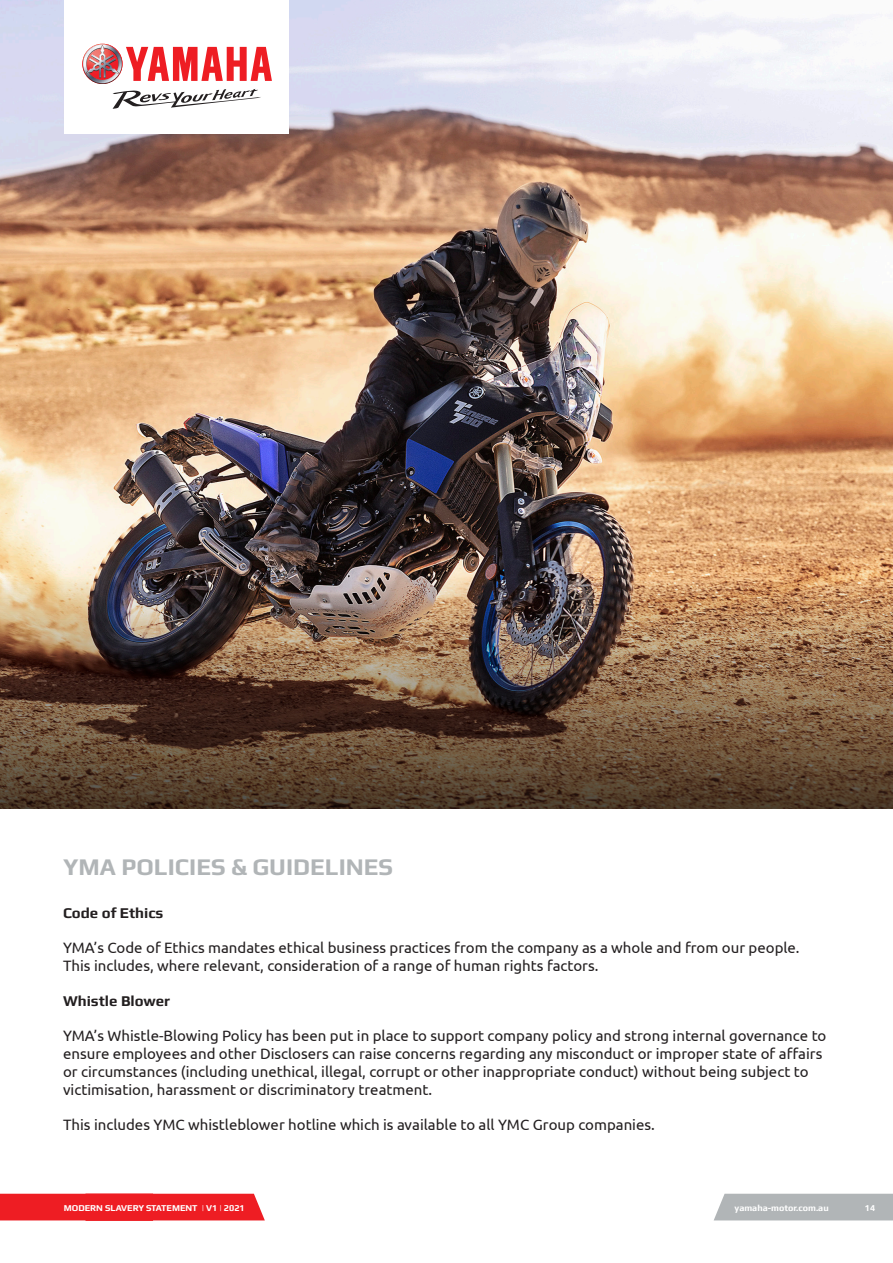
<style>
.page{position:relative;width:893px;height:1263px;background:#fff}
.page>*{position:absolute;margin:0;border:0;box-sizing:border-box;transform-origin:0 0}
.Heading_2{font:700 24px "Play";color:#b1b5b7}
.Sub-Heading_1{font:15px/18px "Ubuntu";color:#231f20}
.Sub-Heading_1-2{font:700 15px "Play";color:#231f20}
.t1{font:700 9px "Play";color:#fff}
</style>
<div class="page">
<img style="left:0;top:0;width:893px;height:323px">
<img style="left:0;top:323px;width:893px;height:485px">
<div style="left:714px;top:1194px;width:179px;height:26px;background:#b1b5b7"></div>
<div style="left:0;top:1194px;width:265px;height:26px;background:#ee1d23"></div>
<div style="left:64px;top:0;width:224px;height:134px;background:#fff"></div>
<img style="left:82px;top:44px;width:28px;height:20px">
<svg style="left:83px;top:45px;width:189px;height:64px"></svg>
<p class="Heading_2" style="left:63px;top:853px;width:332px">YMA POLICIES &amp; GUIDELINES</p>
<p class="Sub-Heading_1-2" style="left:63px;top:904px;width:102px">Code of Ethics</p>
<p class="Sub-Heading_1" style="left:63px;top:938px;width:738px">YMA’s Code of Ethics mandates ethical business practices from the company as a whole and from our people.<br>This includes, where relevant, consideration of a range of human rights factors.</p>
<p class="Sub-Heading_1-2" style="left:63px;top:992px;width:109px">Whistle Blower</p>
<p class="Sub-Heading_1" style="left:63px;top:1026px;width:765px">YMA’s Whistle-Blowing Policy has been put in place to support company policy and strong internal governance to ensure employees and other Disclosers can raise concerns regarding any misconduct or improper state of affairs or circumstances (including unethical, illegal, corrupt or other inappropriate conduct) without being subject to victimisation, harassment or discriminatory treatment.</p>
<p class="Sub-Heading_1" style="left:63px;top:1116px;width:593px">This includes YMC whistleblower hotline which is available to all YMC Group companies.</p>
<p class="t1" style="left:64px;top:1203px;width:183px">MODERN SLAVERY STATEMENT | V1 | 2021</p>
<p class="t1" style="left:734px;top:1203px;width:96px">yamaha-motor.com.au</p>
<p class="t1" style="left:865px;top:1203px;width:12px">14</p>
</div>
